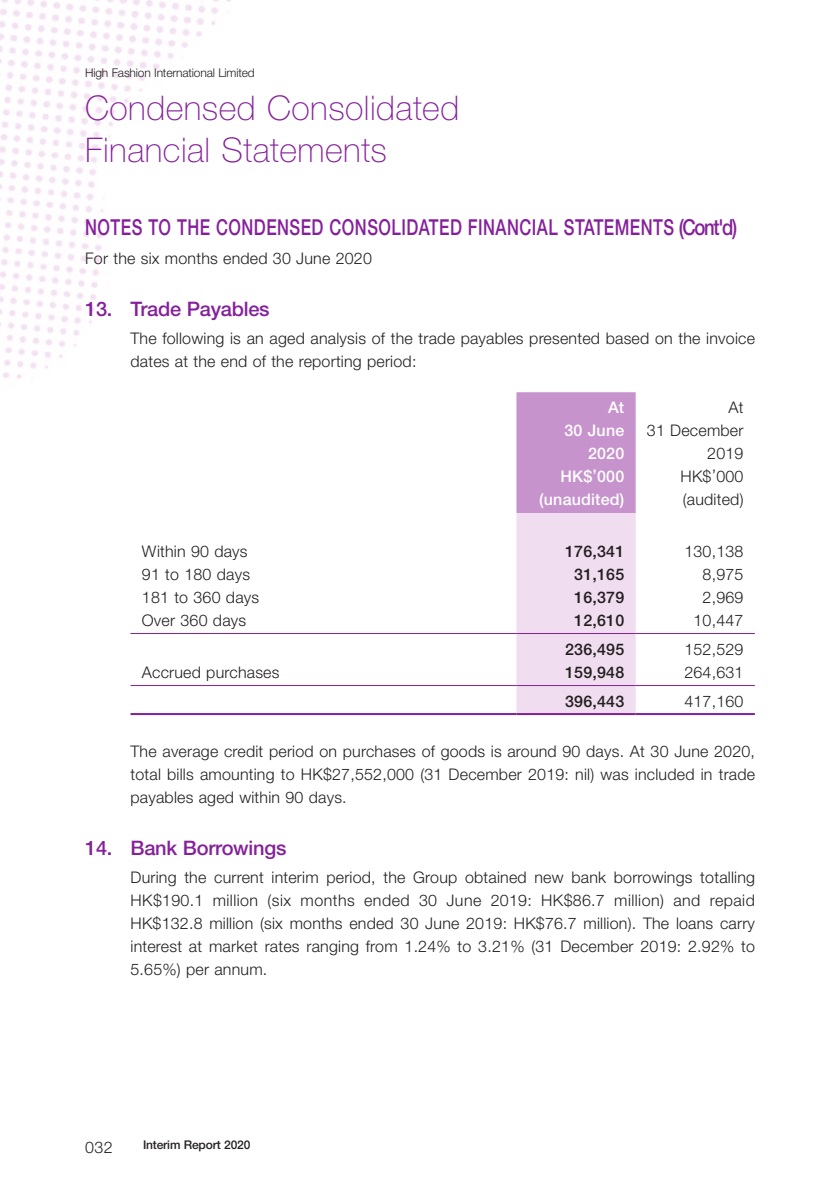
<style>
.page{position:relative;width:840px;height:1191px;background:#fff}
.page>*{position:absolute;margin:0;border:0;box-sizing:border-box;transform-origin:0 0}
.t1{font:100 34px/42px "Helvetica Neue LT Std";letter-spacing:.015em;color:#85209b}
.Heading_1{font:500 22px "Helvetica Neue LT Std";letter-spacing:.03em;color:#85209b;scale:.75 1}
.Heading_2{font:500 20px "Helvetica Neue LT Std";letter-spacing:-.01em;color:#85209b}
.Body_Text{font:300 16px/23px "Helvetica Neue LT Std";letter-spacing:.015em;color:#231f20;text-align:justify}
.Body_Text-2{font:500 16px "Helvetica Neue LT Std";letter-spacing:.015em;color:#231f20}
.Body_Text-3{font:500 16px "Helvetica Neue LT Std";letter-spacing:.015em;color:#fff}
.t2{font:300 12px "Helvetica Neue LT Std";letter-spacing:-.015em;color:#231f20}
.t3{font:500 12px "Helvetica Neue LT Std";letter-spacing:-.015em;color:#231f20}
</style>
<div class="page">
<img style="left:0;top:0;width:755px;height:716px">
<svg style="left:516px;top:392px;width:119px;height:321px;background:#e0c1e2"></svg>
<hr style="left:130px;top:633px;width:386px;height:1px;background:#85209b">
<hr style="left:516px;top:633px;width:119px;height:1px;background:#85209b">
<hr style="left:635px;top:633px;width:119px;height:1px;background:#85209b">
<hr style="left:130px;top:685px;width:386px;height:1px;background:#85209b">
<hr style="left:516px;top:685px;width:119px;height:1px;background:#85209b">
<hr style="left:635px;top:685px;width:119px;height:1px;background:#85209b">
<hr style="left:130px;top:713px;width:386px;height:2px;background:#85209b">
<hr style="left:516px;top:713px;width:119px;height:2px;background:#85209b">
<hr style="left:635px;top:713px;width:119px;height:2px;background:#85209b">
<p class="t2" style="left:85px;top:65px;width:171px">High Fashion International Limited</p>
<h1 class="t1" style="left:85px;top:87px;width:375px">Condensed Consolidated<br>Financial Statements</h1>
<p class="Heading_1" style="left:85px;top:214px;width:870px">NOTES TO THE CONDENSED CONSOLIDATED FINANCIAL STATEMENTS (Cont'd)</p>
<p class="Body_Text" style="left:85px;top:246px;width:288px">For the six months ended 30 June 2020</p>
<p class="Heading_2" style="left:85px;top:296px;width:186px">13. Trade Payables</p>
<p class="Body_Text" style="left:130px;top:327px;width:625px">The following is an aged analysis of the trade payables presented based on the invoice dates at the end of the reporting period:</p>
<p class="Body_Text-3" style="left:607px;top:398px;width:18px">At</p>
<p class="Body_Text" style="left:728px;top:396px;width:17px">At</p>
<p class="Body_Text-3" style="left:564px;top:421px;width:61px">30 June</p>
<p class="Body_Text" style="left:646px;top:419px;width:98px">31 December</p>
<p class="Body_Text-3" style="left:587px;top:444px;width:38px">2020</p>
<p class="Body_Text" style="left:706px;top:442px;width:38px">2019</p>
<p class="Body_Text-3" style="left:560px;top:467px;width:65px">HK$’000</p>
<p class="Body_Text" style="left:680px;top:465px;width:64px">HK$’000</p>
<p class="Body_Text-3" style="left:539px;top:490px;width:87px">(unaudited)</p>
<p class="Body_Text" style="left:682px;top:488px;width:62px">(audited)</p>
<p class="Body_Text" style="left:142px;top:539px;width:107px">Within 90 days</p>
<p class="Body_Text-2" style="left:565px;top:542px;width:61px">176,341</p>
<p class="Body_Text" style="left:684px;top:539px;width:61px">130,138</p>
<p class="Body_Text" style="left:142px;top:562px;width:110px">91 to 180 days</p>
<p class="Body_Text-2" style="left:574px;top:565px;width:51px">31,165</p>
<p class="Body_Text" style="left:702px;top:562px;width:42px">8,975</p>
<p class="Body_Text" style="left:142px;top:585px;width:119px">181 to 360 days</p>
<p class="Body_Text-2" style="left:574px;top:588px;width:51px">16,379</p>
<p class="Body_Text" style="left:702px;top:585px;width:42px">2,969</p>
<p class="Body_Text" style="left:142px;top:608px;width:106px">Over 360 days</p>
<p class="Body_Text-2" style="left:574px;top:611px;width:51px">12,610</p>
<p class="Body_Text" style="left:693px;top:608px;width:51px">10,447</p>
<p class="Body_Text-2" style="left:565px;top:640px;width:61px">236,495</p>
<p class="Body_Text" style="left:684px;top:637px;width:61px">152,529</p>
<p class="Body_Text" style="left:142px;top:660px;width:139px">Accrued purchases</p>
<p class="Body_Text-2" style="left:565px;top:663px;width:61px">159,948</p>
<p class="Body_Text" style="left:684px;top:660px;width:61px">264,631</p>
<p class="Body_Text-2" style="left:565px;top:692px;width:61px">396,443</p>
<p class="Body_Text" style="left:684px;top:689px;width:61px">417,160</p>
<p class="Body_Text" style="left:130px;top:739px;width:625px">The average credit period on purchases of goods is around 90 days. At 30 June 2020, total bills amounting to HK$27,552,000 (31 December 2019: nil) was included in trade payables aged within 90 days.</p>
<p class="Heading_2" style="left:85px;top:835px;width:203px">14. Bank Borrowings</p>
<p class="Body_Text" style="left:130px;top:866px;width:625px">During the current interim period, the Group obtained new bank borrowings totalling HK$190.1 million (six months ended 30 June 2019: HK$86.7 million) and repaid HK$132.8 million (six months ended 30 June 2019: HK$76.7 million). The loans carry interest at market rates ranging from 1.24% to 3.21% (31 December 2019: 2.92% to 5.65%) per annum.</p>
<p class="Body_Text" style="left:85px;top:1135px;width:29px">032</p>
<p class="t3" style="left:143px;top:1137px;width:109px">Interim Report 2020</p>
</div>
